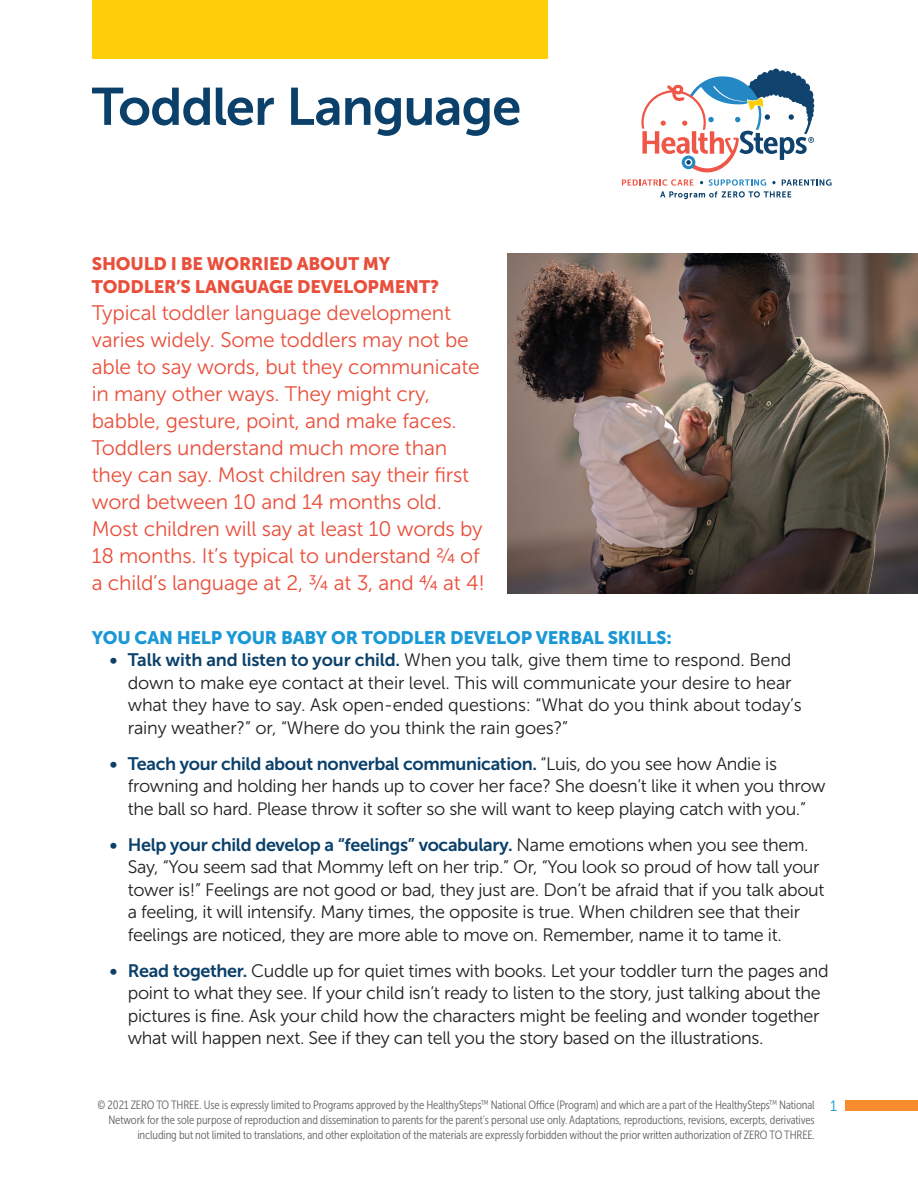
<style>
.page{position:relative;width:918px;height:1188px;background:#fff}
.page>*{position:absolute;margin:0;border:0;box-sizing:border-box;transform-origin:0 0}
.title_navy{font:52.5px "Museo Sans 700";letter-spacing:-.02em;color:#0b406a}
.intro_text_red{font:21px/27px "Museo Sans 300";letter-spacing:-.01em;color:#e94f3b}
.t1{font:18px/22.5px "Museo Sans 300";letter-spacing:-.02em;color:#231f20}
.subhead_blue{font:18px/22.5px "Museo Sans 900";letter-spacing:-.01em;color:#e94f3b}
.subhead_blue-2{font:18px "Museo Sans 900";letter-spacing:-.01em;color:#1a98d6}
.t2{font:15px "Museo Sans 300";color:#1a98d6}
.t3{font:12px/15px "Museo Sans Cond 300";letter-spacing:-.01em;color:#636366;text-align:right}
.s1{font-family:"Museo Sans 700";color:#0b406a}
</style>
<div class="page">
<div style="left:845px;top:1100px;width:73px;height:11px;background:#f68c2c"></div>
<div style="left:92px;top:0;width:456px;height:59px;background:#fece08"></div>
<svg style="left:622px;top:179px;width:210px;height:20px"></svg>
<svg style="left:641px;top:69px;width:173px;height:103px"></svg>
<img style="left:507px;top:254px;width:411px;height:340px">
<p class="title_navy" style="left:92px;top:78px;width:431px">Toddler Language</p>
<p class="subhead_blue" style="left:92px;top:252px;width:349px">SHOULD I BE WORRIED ABOUT MY<br>TODDLER’S LANGUAGE DEVELOPMENT?</p>
<p class="intro_text_red" style="left:92px;top:299px;width:395px">Typical toddler language development varies widely. Some toddlers may not be able to say words, but they communicate in many other ways. They might cry, babble, gesture, point, and make faces.<br>Toddlers understand much more than they can say. Most children say their first word between 10 and 14 months old.<br>Most children will say at least 10 words by 18 months. It’s typical to understand 2/4 of a child’s language at 2, ¾ at 3, and 4/4 at 4!</p>
<p class="subhead_blue-2" style="left:92px;top:627px;width:581px">YOU CAN HELP YOUR BABY OR TODDLER DEVELOP VERBAL SKILLS:</p>
<p class="t1" style="left:128px;top:649px;width:675px;text-indent:-18px"><span class="s1">• Talk with and listen to your child.</span> When you talk, give them time to respond. Bend down to make eye contact at their level. This will communicate your desire to hear what they have to say. Ask open-ended questions: “What do you think about today’s rainy weather?” or, “Where do you think the rain goes?”</p>
<p class="t1" style="left:128px;top:752px;width:699px;text-indent:-18px"><span class="s1">• Teach your child about nonverbal communication.</span> “Luis, do you see how Andie is frowning and holding her hands up to cover her face? She doesn’t like it when you throw the ball so hard. Please throw it softer so she will want to keep playing catch with you.”</p>
<p class="t1" style="left:128px;top:833px;width:698px;text-indent:-18px"><span class="s1">• Help your child develop a “feelings” vocabulary.</span> Name emotions when you see them.<br>Say, “You seem sad that Mommy left on her trip.” Or, “You look so proud of how tall your tower is!” Feelings are not good or bad, they just are. Don’t be afraid that if you talk about a feeling, it will intensify. Many times, the opposite is true. When children see that their feelings are noticed, they are more able to move on. Remember, name it to tame it.</p>
<p class="t1" style="left:128px;top:959px;width:702px;text-indent:-18px"><span class="s1">• Read together.</span> Cuddle up for quiet times with books. Let your toddler turn the pages and point to what they see. If your child isn’t ready to listen to the story, just talking about the pictures is fine. Ask your child how the characters might be feeling and wonder together what will happen next. See if they can tell you the story based on the illustrations.</p>
<p class="t3" style="left:98px;top:1098px;width:719px">© 2021 ZERO TO THREE. Use is expressly limited to Programs approved by the HealthySteps<sup>TM</sup> National Office (Program) and which are a part of the HealthySteps<sup>TM</sup> National<br>Network for the sole purpose of reproduction and dissemination to parents for the parent’s personal use only. Adaptations, reproductions, revisions, excerpts, derivatives including but not limited to translations, and other exploitation of the materials are expressly forbidden without the prior written authorization of ZERO TO THREE.</p>
<p class="t2" style="left:830px;top:1098px;width:8px">1</p>
</div>
